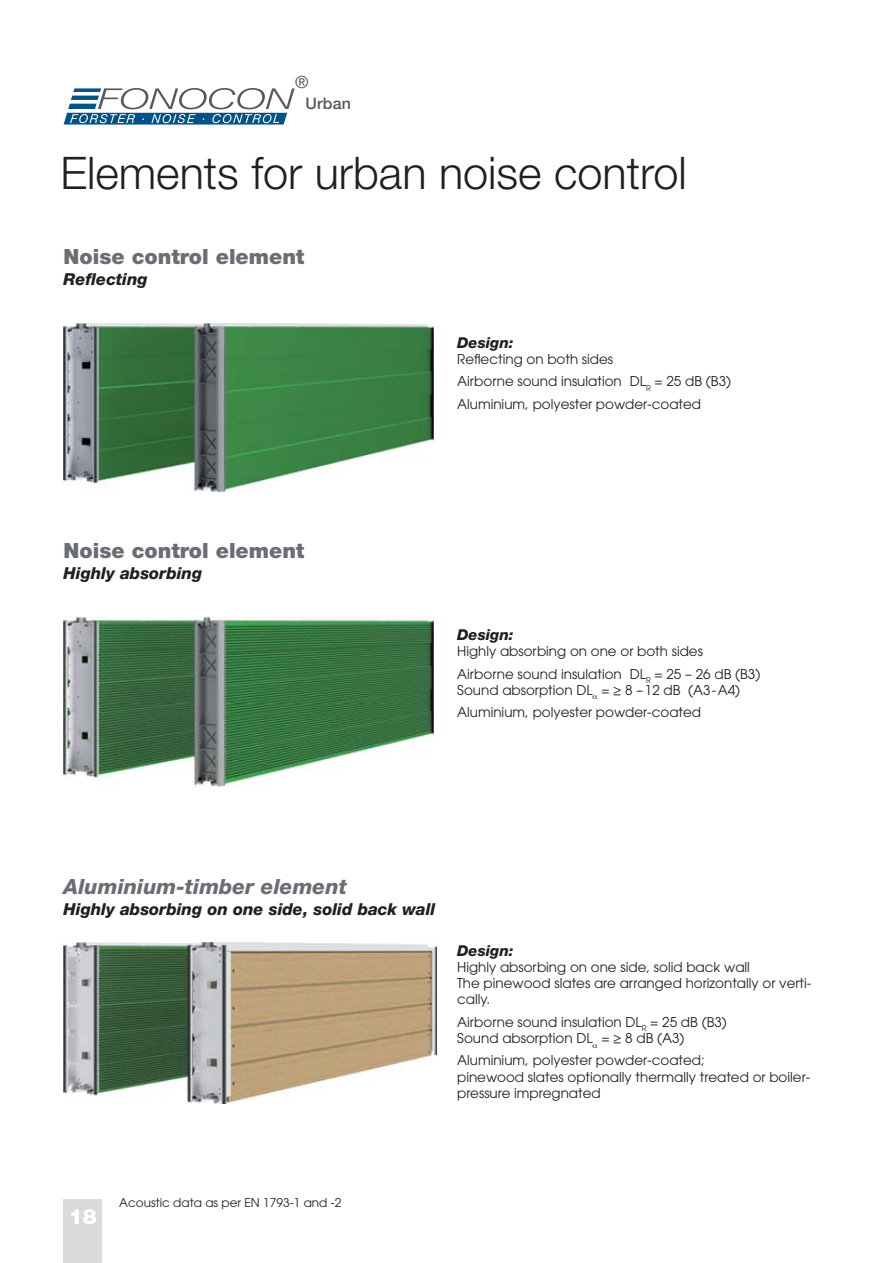
<style>
.page{position:relative;width:893px;height:1263px;background:#fff}
.page>*{position:absolute;margin:0;border:0;box-sizing:border-box;transform-origin:0 0}
.t1{font:300 45px "Helvetica Neue LT Pro";color:#231f20}
.t2{font:900 21px "Helvetica Neue LT Pro";color:#6a6e74}
.t3{font:italic 800 21px "Helvetica Neue LT Pro";color:#6a6e74}
.t4{font:900 21px "Helvetica Neue LT Pro";color:#fff}
.t5{font:16.8px "Helvetica Neue LT Pro";color:#56585e}
.t6{font:italic 800 16.5px "Helvetica Neue LT Pro";color:#231f20}
.t7{font:500 15.9px "Helvetica Neue LT Pro";letter-spacing:.01em;color:#56585e}
.t8{font:italic 800 15px "Helvetica Neue LT Pro";color:#231f20}
.t9{font:13.5px/16.2px "ITC Avant Garde Pro";color:#231f20}
.t10{font:12px "ITC Avant Garde Pro";color:#231f20}
</style>
<div class="page">
<div style="left:64px;top:1199px;width:38px;height:64px;background:#dadbdc"></div>
<svg style="left:64px;top:88px;width:231px;height:37px"></svg>
<img style="left:64px;top:323px;width:369px;height:169px">
<img style="left:64px;top:617px;width:369px;height:169px">
<img style="left:64px;top:942px;width:372px;height:162px">
<p class="t5" style="left:295px;top:75px;width:15px">®</p>
<p class="t7" style="left:305px;top:97px;width:47px">Urban</p>
<h1 class="t1" style="left:60px;top:156px;width:627px">Elements for urban noise control</h1>
<h2 class="t2" style="left:64px;top:248px;width:242px">Noise control element</h2>
<p class="t6" style="left:64px;top:273px;width:86px">Reflecting</p>
<h2 class="t2" style="left:64px;top:543px;width:242px">Noise control element</h2>
<p class="t6" style="left:64px;top:567px;width:140px">Highly absorbing</p>
<p class="t8" style="left:457px;top:337px;width:58px">Design:</p>
<p class="t9" style="left:457px;top:348px;width:275px;line-height:22.4px">Reflecting on both sides<br>Airborne sound insulation DL<sub>R</sub> = 25 dB (B3)<br>Aluminium, polyester powder-coated</p>
<p class="t8" style="left:457px;top:629px;width:58px">Design:</p>
<p class="t9" style="left:457px;top:640px;width:305px;line-height:22.5px">Highly absorbing on one or both sides<br>Airborne sound insulation DL<sub>R</sub> = 25 – 26 dB (B3)</p>
<p class="t9" style="left:457px;top:679px;width:284px;line-height:22.2px">Sound absorption DL = ≥ 8 – 12 dB (A3-A4)<br>Aluminium, polyester powder-coated</p>
<h2 class="t3" style="left:64px;top:879px;width:285px">Aluminium-timber element</h2>
<p class="t6" style="left:64px;top:903px;width:373px">Highly absorbing on one side, solid back wall</p>
<p class="t8" style="left:457px;top:945px;width:58px">Design:</p>
<p class="t9" style="left:457px;top:959px;width:355px">Highly absorbing on one side, solid back wall<br>The pinewood slates are arranged horizontally or verti&shy;cally.</p>
<p class="t9" style="left:457px;top:1014px;width:271px">Airborne sound insulation DL<sub>R</sub> = 25 dB (B3)<br>Sound absorption DL = ≥ 8 dB (A3)</p>
<p class="t9" style="left:457px;top:1053px;width:354px">Aluminium, polyester powder-coated;<br>pinewood slates optionally thermally treated or boiler&shy;pressure impregnated</p>
<h2 class="t4" style="left:69px;top:1208px;width:30px">18</h2>
<p class="t10" style="left:119px;top:1196px;width:224px">Acoustic data as per EN 1793-1 and -2</p>
</div>
